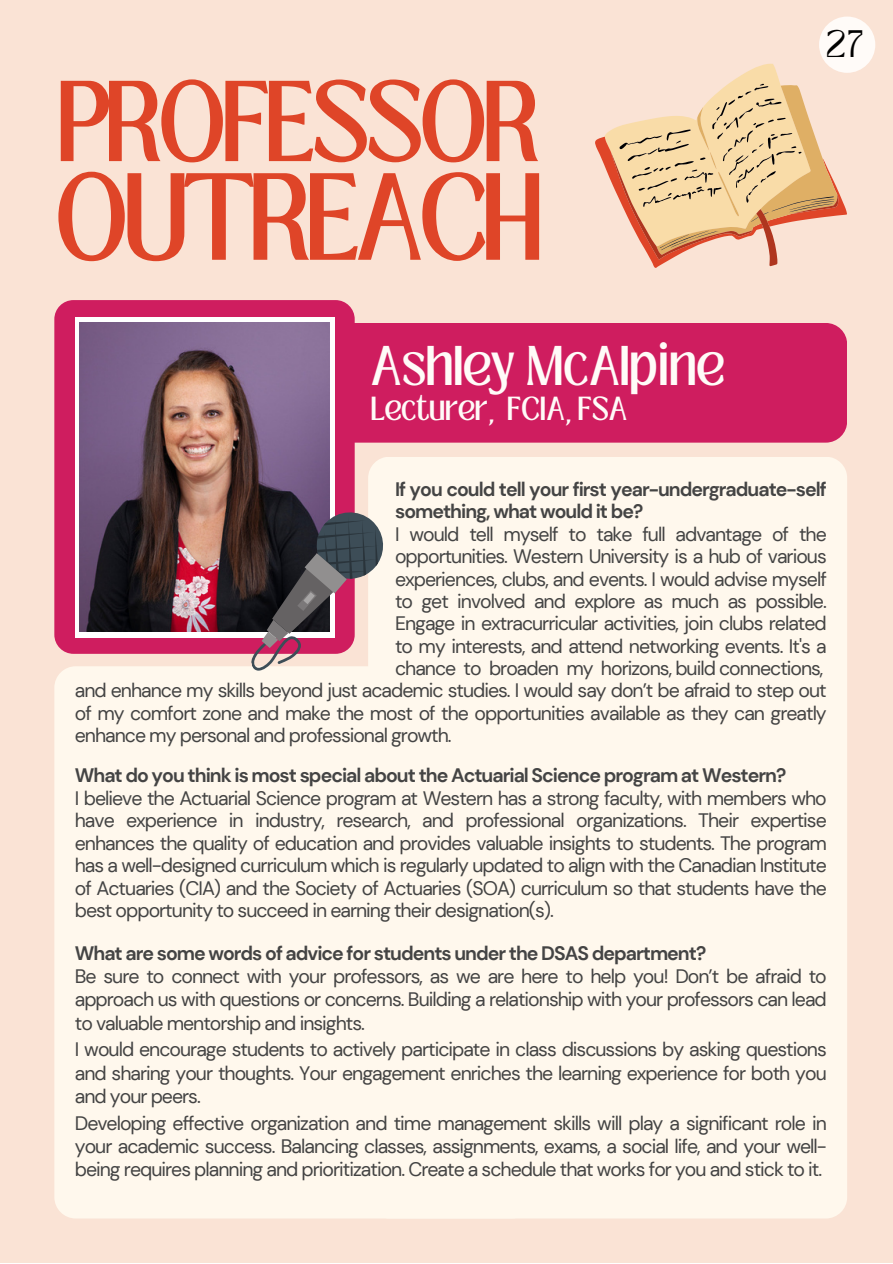
<style>
.page{position:relative;width:893px;height:1264px;background:#fff}
.page>*{position:absolute;margin:0;border:0;box-sizing:border-box;transform-origin:0 0}
.t1{font:94.8px "Loubag";letter-spacing:-.055em;color:#df4528}
.t2{font:88.05px "Loubag";letter-spacing:-.055em;color:#df4528}
.t3{font:42.9px "Loubag";letter-spacing:-.005em;color:#fffbf8}
.t4{font:100 29.4px "Loubag";color:#000}
.t5{font:25.65px "Loubag";letter-spacing:-.005em;color:#fffbf8}
.t6{font:19.5px/22.5px "DM Sans";letter-spacing:-.05em;color:#444;text-align:justify}
.t7{font:700 19.5px/22.5px "DM Sans";letter-spacing:-.05em;color:#444}
</style>
<div class="page">
<div style="left:0;top:0;width:892px;height:1262px;background:#fae3d5"></div>
<div style="left:819px;top:17px;width:56px;height:56px;background:#fffbf8;border-radius:50%"></div>
<svg style="left:595px;top:64px;width:251px;height:204px"></svg>
<div style="left:312px;top:323px;width:535px;height:119px;background:#cf1d5f;border-radius:21px"></div>
<div style="left:54px;top:300px;width:300px;height:354px;background:#cf1d5f;border-radius:19px"></div>
<svg style="left:75px;top:317px;width:259px;height:320px;background:#e4dfe5"></svg>
<img style="left:80px;top:323px;width:249px;height:308px">
<div style="left:368px;top:456px;width:479px;height:762px;background:#fff8ed;border-radius:21px"></div>
<div style="left:54px;top:666px;width:479px;height:552px;background:#fff8ed;border-radius:21px"></div>
<svg style="left:246px;top:500px;width:137px;height:171px"></svg>
<p class="t2" style="left:54px;top:51px;width:487px">PROFESSOR</p>
<p class="t1" style="left:54px;top:141px;width:490px">OUTREACH</p>
<p class="t3" style="left:370px;top:331px;width:355px">Ashley McAlpine</p>
<p class="t5" style="left:370px;top:388px;width:258px">Lecturer, FCIA, FSA</p>
<p class="t4" style="left:825px;top:20px;width:38px">27</p>
<p class="t7" style="left:395px;top:477px;width:433px">If you could tell your first year-undergraduate-self something, what would it be?</p>
<p class="t6" style="left:395px;top:522px;width:433px">I would tell myself to take full advantage of the opportunities. Western University is a hub of various experiences, clubs, and events. I would advise myself to get involved and explore as much as possible.<br>Engage in extracurricular activities, join clubs related to my interests, and attend networking events. It's a chance to broaden my horizons, build connections,</p>
<p class="t6" style="left:75px;top:679px;width:753px">and enhance my skills beyond just academic studies. I would say don’t be afraid to step out of my comfort zone and make the most of the opportunities available as they can greatly enhance my personal and professional growth.</p>
<p class="t7" style="left:75px;top:764px;width:713px">What do you think is most special about the Actuarial Science program at Western?</p>
<p class="t6" style="left:75px;top:786px;width:753px">I believe the Actuarial Science program at Western has a strong faculty, with members who have experience in industry, research, and professional organizations. Their expertise enhances the quality of education and provides valuable insights to students. The program has a well-designed curriculum which is regularly updated to align with the Canadian Institute of Actuaries (CIA) and the Society of Actuaries (SOA) curriculum so that students have the best opportunity to succeed in earning their designation(s).</p>
<p class="t7" style="left:75px;top:942px;width:633px">What are some words of advice for students under the DSAS department?</p>
<p class="t6" style="left:75px;top:964px;width:753px;line-height:23.2px">Be sure to connect with your professors, as we are here to help you! Don’t be afraid to approach us with questions or concerns. Building a relationship with your professors can lead to valuable mentorship and insights.</p>
<p class="t6" style="left:75px;top:1038px;width:753px;line-height:23.2px">I would encourage students to actively participate in class discussions by asking questions and sharing your thoughts. Your engagement enriches the learning experience for both you and your peers.</p>
<p class="t6" style="left:75px;top:1111px;width:753px;line-height:23.2px">Developing effective organization and time management skills will play a significant role in your academic success. Balancing classes, assignments, exams, a social life, and your well&shy;being requires planning and prioritization. Create a schedule that works for you and stick to it.</p>
</div>
